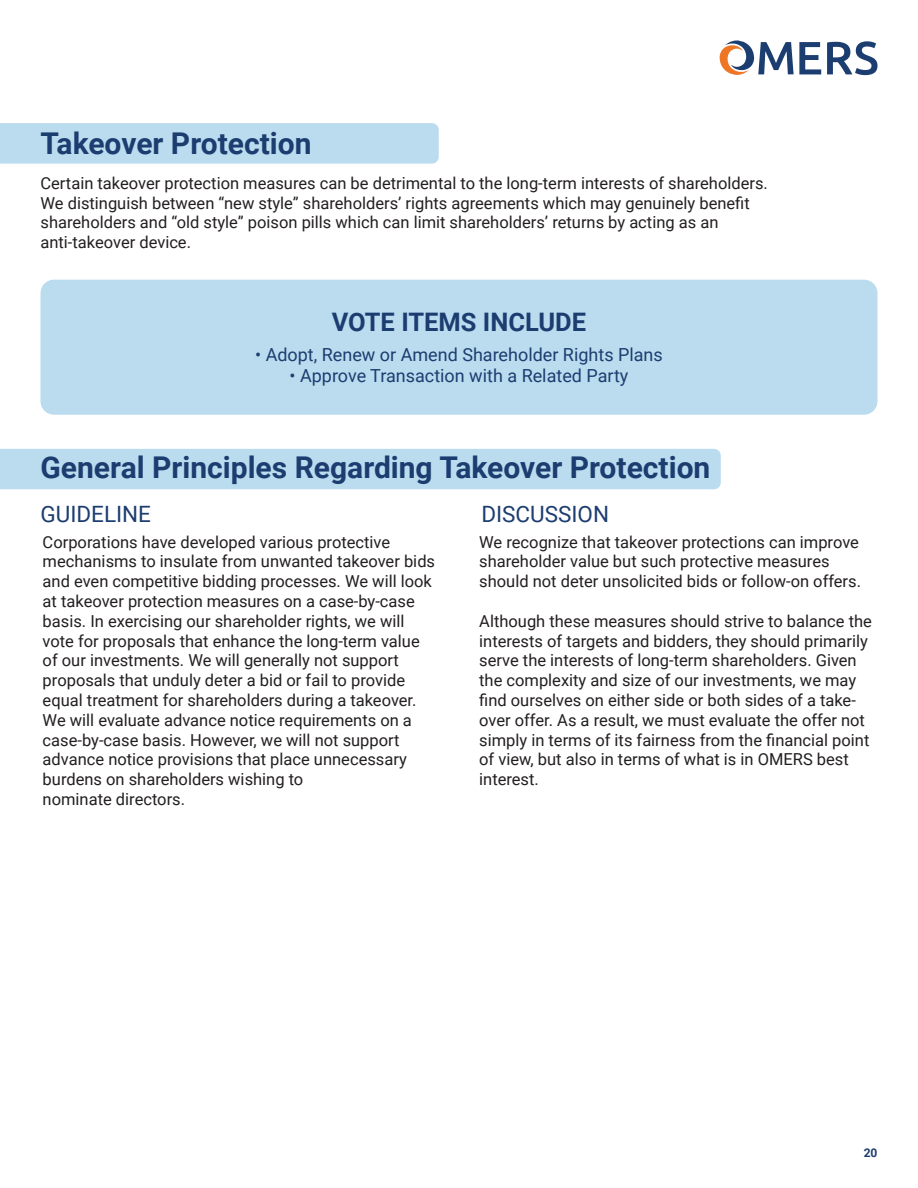
<style>
.page{position:relative;width:918px;height:1188px;background:#fff}
.page>*{position:absolute;margin:0;border:0;box-sizing:border-box;transform-origin:0 0}
.t1{font:700 30px "Roboto";color:#1c3d6f}
.t2{font:700 25.5px "Roboto";color:#1c3d6f}
.t3{font:22.5px "Roboto";color:#1c3d6f}
.t4{font:18px "Roboto";color:#1c3d6f}
.t5{font:16.5px/19.8px "Roboto";color:#231f20}
.t6{font:700 12px "Roboto";color:#1c3d6f}
</style>
<div class="page">
<div style="left:0;top:123px;width:439px;height:41px;background:#bbdcef"></div>
<div style="left:0;top:449px;width:721px;height:40px;background:#bbdcef"></div>
<svg style="left:827px;top:41px;width:50px;height:34px"></svg>
<svg style="left:720px;top:40px;width:101px;height:35px"></svg>
<div style="left:40px;top:280px;width:838px;height:135px;background:#bbdcef;border-radius:14px"></div>
<h1 class="t1" style="left:40px;top:123px;width:273px">Takeover Protection</h1>
<p class="t5" style="left:40px;top:172px;width:729px">Certain takeover protection measures can be detrimental to the long-term interests of shareholders.<br>We distinguish between “new style” shareholders’ rights agreements which may genuinely benefit shareholders and “old style” poison pills which can limit shareholders’ returns by acting as an anti-takeover device.</p>
<h2 class="t2" style="left:332px;top:304px;width:256px">VOTE ITEMS INCLUDE</h2>
<p class="t4" style="left:255px;top:342px;width:409px">• Adopt, Renew or Amend Shareholder Rights Plans</p>
<p class="t4" style="left:290px;top:363px;width:340px">• Approve Transaction with a Related Party</p>
<h1 class="t1" style="left:40px;top:446px;width:671px">General Principles Regarding Takeover Protection</h1>
<h3 class="t3" style="left:40px;top:498px;width:112px">GUIDELINE</h3>
<p class="t5" style="left:43px;top:531px;width:394px">Corporations have developed various protective mechanisms to insulate from unwanted takeover bids and even competitive bidding processes. We will look at takeover protection measures on a case-by-case basis. In exercising our shareholder rights, we will vote for proposals that enhance the long-term value of our investments. We will generally not support proposals that unduly deter a bid or fail to provide equal treatment for shareholders during a takeover.<br>We will evaluate advance notice requirements on a case-by-case basis. However, we will not support advance notice provisions that place unnecessary burdens on shareholders wishing to<br>nominate directors.</p>
<h3 class="t3" style="left:481px;top:498px;width:129px">DISCUSSION</h3>
<p class="t5" style="left:479px;top:531px;width:383px">We recognize that takeover protections can improve shareholder value but such protective measures should not deter unsolicited bids or follow-on offers.</p>
<p class="t5" style="left:479px;top:610px;width:394px">Although these measures should strive to balance the interests of targets and bidders, they should primarily serve the interests of long-term shareholders. Given the complexity and size of our investments, we may find ourselves on either side or both sides of a take&shy;over offer. As a result, we must evaluate the offer not simply in terms of its fairness from the financial point of view, but also in terms of what is in OMERS best interest.</p>
<p class="t6" style="left:864px;top:1144px;width:15px">20</p>
</div>
